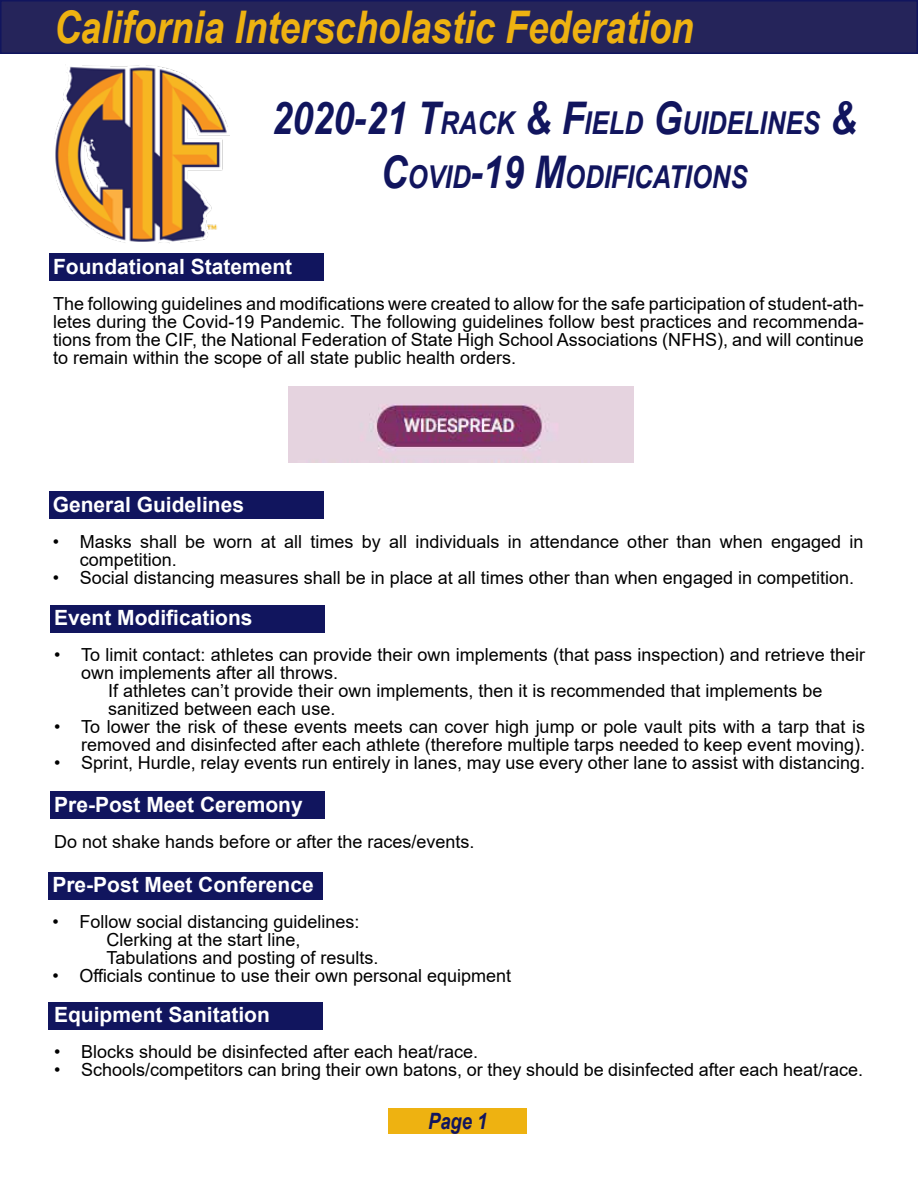
<style>
.page{position:relative;width:918px;height:1188px;background:#fff}
.page>*{position:absolute;margin:0;border:0;box-sizing:border-box;transform-origin:0 0}
.t1{font:italic 700 45px "Arial Narrow";color:#eeb211}
.t2{font:italic 700 31.5px/54px "Arial Narrow";color:#11155e;text-align:center}
.t3{font:italic 700 22.5px "Arial Narrow";color:#11155e}
.t4{font:700 21px "Arial";color:#fff}
.t5{font:18px/18px "Arial";color:#000}
.s1{font-size:45px}
</style>
<div class="page">
<div style="left:0;top:0;width:918px;height:54px;background:#25245a;border:2px solid #11155e"></div>
<img style="left:54px;top:65px;width:176px;height:178px">
<div style="left:49px;top:253px;width:275px;height:28px;background:#11155e"></div>
<div style="left:49px;top:491px;width:274px;height:28px;background:#11155e"></div>
<div style="left:50px;top:605px;width:275px;height:27px;background:#11155e"></div>
<div style="left:50px;top:792px;width:275px;height:27px;background:#11155e"></div>
<div style="left:49px;top:872px;width:274px;height:28px;background:#11155e"></div>
<div style="left:49px;top:1002px;width:274px;height:28px;background:#11155e"></div>
<div style="left:389px;top:1108px;width:138px;height:26px;background:#eeb211"></div>
<img style="left:288px;top:387px;width:346px;height:75px">
<h1 class="t1" style="left:54px;top:-7px;width:641px">California Interscholastic Federation</h1>
<h2 class="t2" style="left:272px;top:95px;width:586px"><span class="s1">2020-21 T</span>RACK <span class="s1">&amp; F</span>IELD <span class="s1">G</span>UIDELINES <span class="s1">&amp;<br>C</span>OVID<span class="s1">-19 M</span>ODIFICATIONS</h2>
<p class="t4" style="left:53px;top:252px;width:241px">Foundational Statement</p>
<p class="t5" style="left:53px;top:295px;width:812px;text-align:justify">The following guidelines and modifications were created to allow for the safe participation of student-ath&shy;letes during the Covid-19 Pandemic. The following guidelines follow best practices and recommenda&shy;tions from the CIF, the National Federation of State High School Associations (NFHS), and will continue to remain within the scope of all state public health orders.</p>
<p class="t4" style="left:53px;top:490px;width:193px">General Guidelines</p>
<p class="t5" style="left:80px;top:532px;width:785px;text-indent:-27px">• Masks shall be worn at all times by all individuals in attendance other than when engaged in competition.</p>
<p class="t5" style="left:53px;top:568px;width:803px">• Social distancing measures shall be in place at all times other than when engaged in competition.</p>
<p class="t4" style="left:54px;top:603px;width:200px">Event Modifications</p>
<p class="t5" style="left:54px;top:646px;width:812px">• To limit contact: athletes can provide their own implements (that pass inspection) and retrieve their</p>
<p class="t5" style="left:81px;top:664px;width:259px">own implements after all throws.</p>
<p class="t5" style="left:108px;top:682px;width:716px">If athletes can’t provide their own implements, then it is recommended that implements be</p>
<p class="t5" style="left:108px;top:700px;width:229px">sanitized between each use.</p>
<p class="t5" style="left:54px;top:718px;width:812px;text-align:right">• To lower the risk of these events meets can cover high jump or pole vault pits with a tarp that is removed and disinfected after each athlete (therefore multiple tarps needed to keep event moving).</p>
<p class="t5" style="left:54px;top:754px;width:812px">• Sprint, Hurdle, relay events run entirely in lanes, may use every other lane to assist with distancing.</p>
<p class="t4" style="left:54px;top:790px;width:250px">Pre-Post Meet Ceremony</p>
<p class="t5" style="left:54px;top:833px;width:422px">Do not shake hands before or after the races/events.</p>
<p class="t4" style="left:52px;top:870px;width:263px">Pre-Post Meet Conference</p>
<p class="t5" style="left:106px;top:913px;width:274px;text-indent:-54px">• Follow social distancing guidelines:<br>Clerking at the start line,<br>Tabulations and posting of results.</p>
<p class="t5" style="left:52px;top:967px;width:460px">• Officials continue to use their own personal equipment</p>
<p class="t4" style="left:54px;top:1000px;width:217px">Equipment Sanitation</p>
<p class="t5" style="left:54px;top:1043px;width:426px">• Blocks should be disinfected after each heat/race.</p>
<p class="t5" style="left:54px;top:1061px;width:811px">• Schools/competitors can bring their own batons, or they should be disinfected after each heat/race.</p>
<p class="t3" style="left:428px;top:1104px;width:61px">Page 1</p>
</div>
